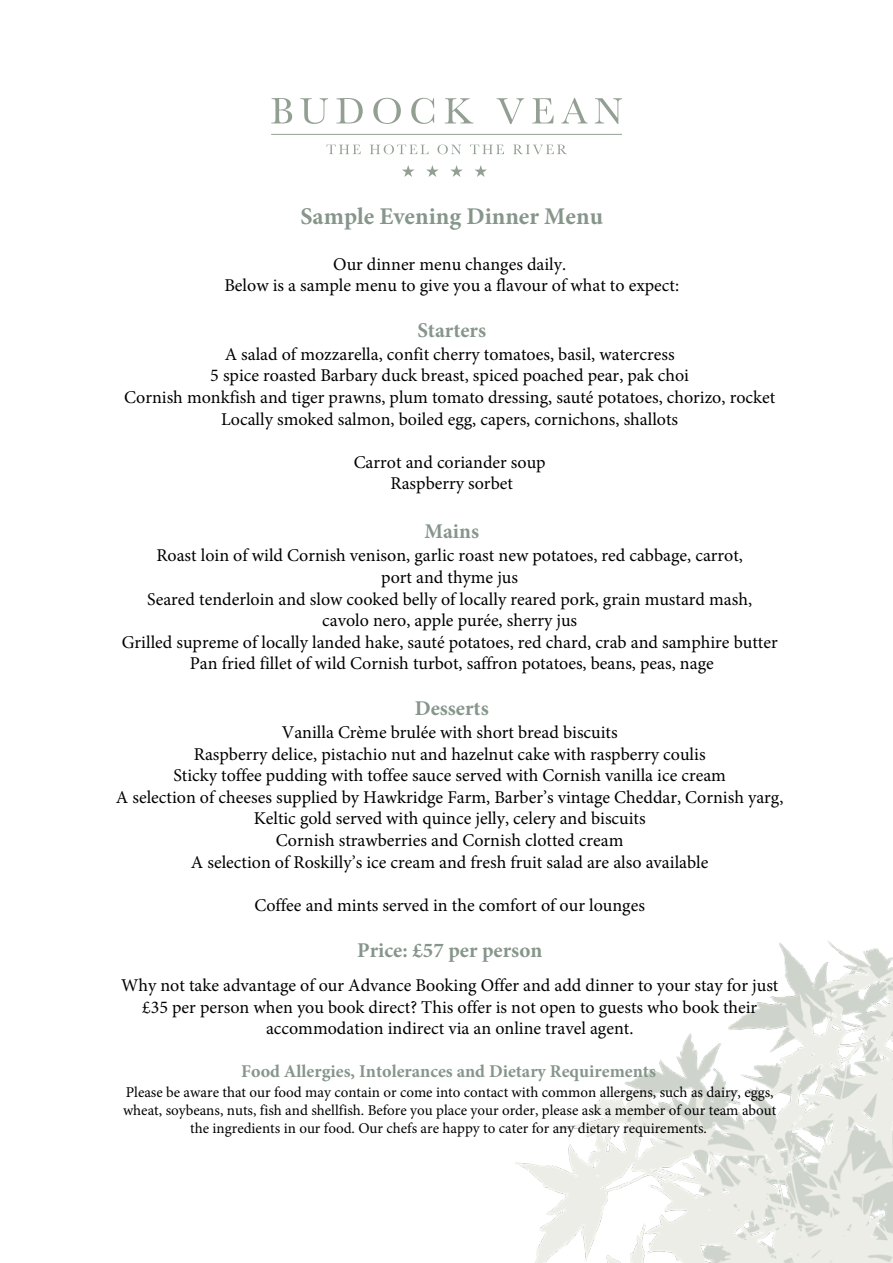
<style>
.page{position:relative;width:893px;height:1263px;background:#fff}
.page>*{position:absolute;margin:0;border:0;box-sizing:border-box;transform-origin:0 0}
.t1{font:700 24px "Minion Pro";color:#86968b}
.t2{font:700 21px "Minion Pro";color:#86968b}
.t3{font:18px/21.6px "Minion Pro";color:#000;text-align:center}
.t4{font:700 18px "Minion Pro";color:#86968b}
.t5{font:15px/18px "Minion Pro";color:#000;text-align:center}
</style>
<div class="page">
<svg style="left:271px;top:98px;width:21px;height:25px"></svg>
<svg style="left:300px;top:98px;width:28px;height:26px"></svg>
<svg style="left:336px;top:98px;width:27px;height:25px"></svg>
<svg style="left:373px;top:98px;width:28px;height:26px"></svg>
<svg style="left:411px;top:98px;width:23px;height:26px"></svg>
<svg style="left:445px;top:98px;width:28px;height:25px"></svg>
<svg style="left:497px;top:98px;width:27px;height:26px"></svg>
<svg style="left:532px;top:98px;width:22px;height:25px"></svg>
<svg style="left:561px;top:98px;width:27px;height:25px"></svg>
<svg style="left:595px;top:98px;width:27px;height:26px"></svg>
<svg style="left:327px;top:145px;width:34px;height:9px"></svg>
<svg style="left:370px;top:144px;width:59px;height:10px"></svg>
<svg style="left:437px;top:144px;width:24px;height:10px"></svg>
<svg style="left:470px;top:145px;width:34px;height:9px"></svg>
<svg style="left:513px;top:144px;width:54px;height:10px"></svg>
<svg style="left:402px;top:165px;width:12px;height:12px"></svg>
<svg style="left:426px;top:165px;width:13px;height:12px"></svg>
<svg style="left:450px;top:165px;width:13px;height:12px"></svg>
<svg style="left:474px;top:165px;width:13px;height:12px"></svg>
<hr style="left:271px;top:134px;width:351px;height:1px;background:#949f94">
<img style="left:515px;top:941px;width:378px;height:322px">
<h1 class="t1" style="left:300px;top:199px;width:304px">Sample Evening Dinner Menu</h1>
<p class="t3" style="left:224px;top:253px;width:456px">Our dinner menu changes daily.<br>Below is a sample menu to give you a flavour of what to expect:</p>
<p class="t2" style="left:417px;top:315px;width:70px">Starters</p>
<p class="t3" style="left:124px;top:343px;width:652px">A salad of mozzarella, confit cherry tomatoes, basil, watercress<br>5 spice roasted Barbary duck breast, spiced poached pear, pak choi<br>Cornish monkfish and tiger prawns, plum tomato dressing, sauté potatoes, chorizo, rocket Locally smoked salmon, boiled egg, capers, cornichons, shallots</p>
<p class="t3" style="left:354px;top:451px;width:194px">Carrot and coriander soup<br>Raspberry sorbet</p>
<p class="t2" style="left:424px;top:517px;width:56px">Mains</p>
<p class="t3" style="left:122px;top:545px;width:657px">Roast loin of wild Cornish venison, garlic roast new potatoes, red cabbage, carrot,<br>port and thyme jus<br>Seared tenderloin and slow cooked belly of locally reared pork, grain mustard mash, cavolo nero, apple purée, sherry jus<br>Grilled supreme of locally landed hake, sauté potatoes, red chard, crab and samphire butter Pan fried fillet of wild Cornish turbot, saffron potatoes, beans, peas, nage</p>
<p class="t2" style="left:415px;top:693px;width:76px">Desserts</p>
<p class="t3" style="left:116px;top:721px;width:669px">Vanilla Crème brulée with short bread biscuits<br>Raspberry delice, pistachio nut and hazelnut cake with raspberry coulis<br>Sticky toffee pudding with toffee sauce served with Cornish vanilla ice cream<br>A selection of cheeses supplied by Hawkridge Farm, Barber’s vintage Cheddar, Cornish yarg, Keltic gold served with quince jelly, celery and biscuits<br>Cornish strawberries and Cornish clotted cream<br>A selection of Roskilly’s ice cream and fresh fruit salad are also available</p>
<p class="t3" style="left:254px;top:894px;width:392px">Coffee and mints served in the comfort of our lounges</p>
<p class="t2" style="left:357px;top:935px;width:187px">Price: £57 per person</p>
<p class="t3" style="left:121px;top:975px;width:659px">Why not take advantage of our Advance Booking Offer and add dinner to your stay for just £35 per person when you book direct? This offer is not open to guests who book their accommodation indirect via an online travel agent.</p>
<p class="t4" style="left:241px;top:1059px;width:416px">Food Allergies, Intolerances and Dietary Requirements</p>
<p class="t5" style="left:123px;top:1083px;width:655px">Please be aware that our food may contain or come into contact with common allergens, such as dairy, eggs, wheat, soybeans, nuts, fish and shellfish. Before you place your order, please ask a member of our team about the ingredients in our food. Our chefs are happy to cater for any dietary requirements.</p>
</div>
